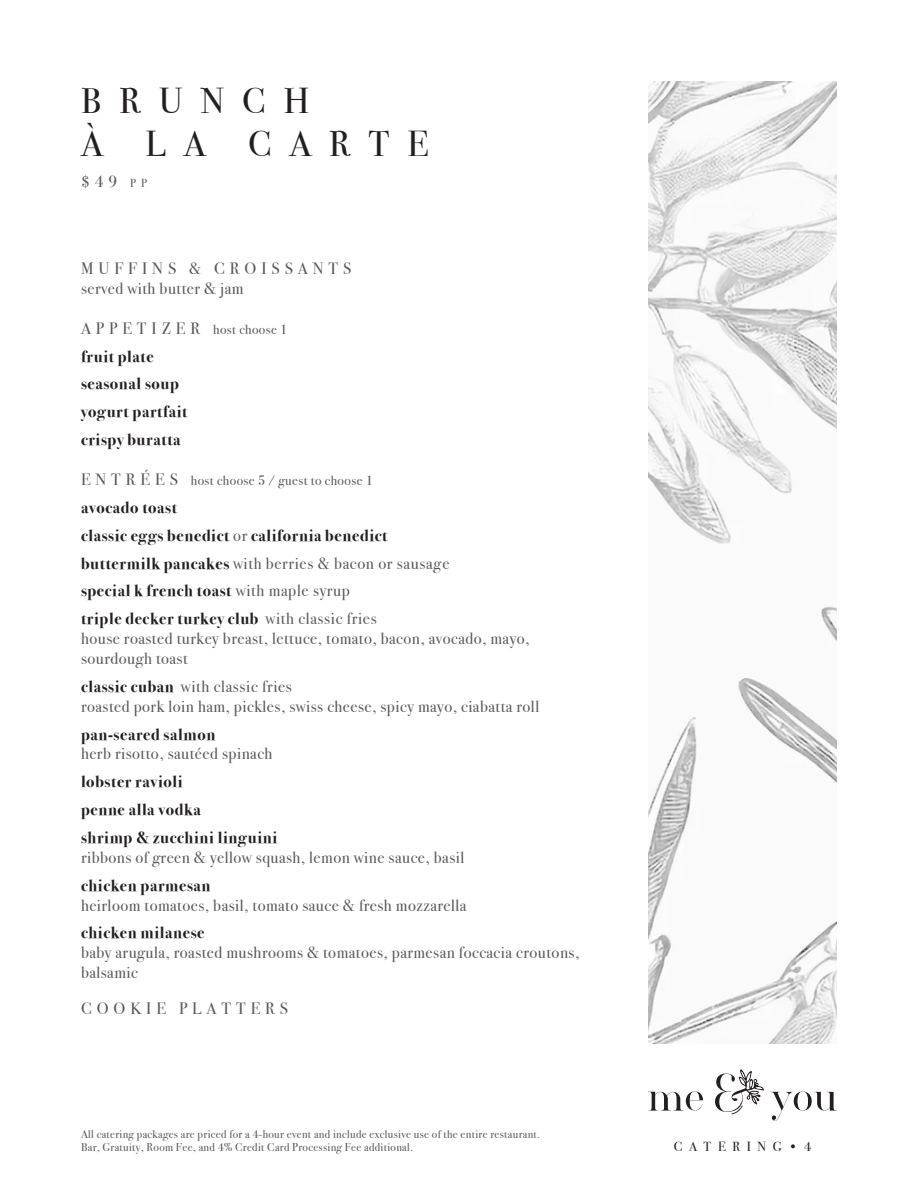
<style>
.page{position:relative;width:918px;height:1188px;background:#fff}
.page>*{position:absolute;margin:0;border:0;box-sizing:border-box;transform-origin:0 0}
.t1{font:36px/43.2px "Bodoni Svty Two ITCTT";letter-spacing:.5em;color:#231f20}
.Item_Name{font:16.5px/19.8px "Bodoni Svty Two ITCTT";letter-spacing:.03em;color:#57585a}
.Item_Name-2{font:700 16.5px "Bodoni Svty Two ITCTT";letter-spacing:.04em;color:#231f20}
.Item_Name-3{font:16.5px/19.8px "Bodoni Svty Two ITCTT";letter-spacing:.165em;color:#57585a}
.Item_Name-4{font:16.5px "Bodoni Svty Two ITCTT";letter-spacing:.3em;color:#57585a}
.t2{font:13.5px "Bodoni Svty Two ITCTT";letter-spacing:.03em;color:#57585a}
.t3{font:13.2px "Bodoni Svty Two ITCTT";letter-spacing:.5em;color:#231f20}
.t4{font:11.4px/13.6px "Bodoni Svty Two ITCTT";letter-spacing:.03em;color:#57585a}
.s1{font-size:11.55px}
.s2{font-size:16.5px}
.s3{font-weight:400;color:#57585a}
.s4{font-weight:700;color:#231f20}
</style>
<div class="page">
<svg style="left:648px;top:1069px;width:189px;height:51px"></svg>
<img style="left:648px;top:81px;width:189px;height:962px">
<p class="t1" style="left:81px;top:76px;width:349px">BRUNCH<br>À LA CARTE</p>
<p class="Item_Name" style="left:81px;top:170px;width:67px">$49 <span class="s1">p p</span></p>
<p class="Item_Name-3" style="left:81px;top:257px;width:272px">MUFFINS &amp; CROISSANTS served with butter &amp; jam</p>
<p class="t2" style="left:81px;top:318px;width:208px"><span class="s2">APPETIZER</span> host choose 1</p>
<p class="Item_Name-2" style="left:81px;top:342px;width:74px">fruit plate</p>
<p class="Item_Name-2" style="left:81px;top:370px;width:100px">seasonal soup</p>
<p class="Item_Name-2" style="left:81px;top:398px;width:108px">yogurt partfait</p>
<p class="Item_Name-2" style="left:81px;top:426px;width:101px">crispy buratta</p>
<p class="t2" style="left:81px;top:469px;width:294px"><span class="s2">E N T R É E S</span> host choose 5 / guest to choose 1</p>
<p class="Item_Name-2" style="left:81px;top:494px;width:97px">avocado toast</p>
<p class="Item_Name-2" style="left:81px;top:521px;width:308px">classic eggs benedict <span class="s3">or</span> california benedict</p>
<p class="Item_Name" style="left:81px;top:551px;width:370px"><span class="s4">buttermilk pancakes</span> with berries &amp; bacon or sausage</p>
<p class="Item_Name-2" style="left:81px;top:577px;width:271px">special k french toast <span class="s3">with maple syrup</span></p>
<p class="Item_Name" style="left:81px;top:607px;width:450px"><span class="s4">triple decker turkey club</span> with classic fries<br>house roasted turkey breast, lettuce, tomato, bacon, avocado, mayo, sourdough toast</p>
<p class="Item_Name" style="left:81px;top:675px;width:460px"><span class="s4">classic cuban</span> with classic fries<br>roasted pork loin ham, pickles, swiss cheese, spicy mayo, ciabatta roll</p>
<p class="Item_Name-2" style="left:81px;top:720px;width:136px">pan-seared salmon</p>
<p class="Item_Name" style="left:81px;top:742px;width:193px">herb risotto, sautéed spinach</p>
<p class="Item_Name-2" style="left:81px;top:768px;width:103px">lobster ravioli</p>
<p class="Item_Name-2" style="left:81px;top:796px;width:121px">penne alla vodka</p>
<p class="Item_Name-2" style="left:81px;top:824px;width:198px">shrimp &amp; zucchini linguini</p>
<p class="Item_Name" style="left:81px;top:846px;width:385px">ribbons of green &amp; yellow squash, lemon wine sauce, basil</p>
<p class="Item_Name-2" style="left:81px;top:872px;width:131px">chicken parmesan</p>
<p class="Item_Name" style="left:81px;top:893px;width:387px">heirloom tomatoes, basil, tomato sauce &amp; fresh mozzarella</p>
<p class="Item_Name-2" style="left:81px;top:919px;width:125px">chicken milanese</p>
<p class="Item_Name" style="left:81px;top:941px;width:500px">baby arugula, roasted mushrooms &amp; tomatoes, parmesan foccacia croutons, balsamic</p>
<p class="Item_Name-4" style="left:81px;top:995px;width:209px">COOKIE PLATTERS</p>
<p class="t4" style="left:81px;top:1126px;width:461px">All catering packages are priced for a 4-hour event and include exclusive use of the entire restaurant.<br>Bar, Gratuity, Room Fee, and 4% Credit Card Processing Fee additional.</p>
<p class="t3" style="left:674px;top:1136px;width:139px">CATERING•4</p>
</div>
